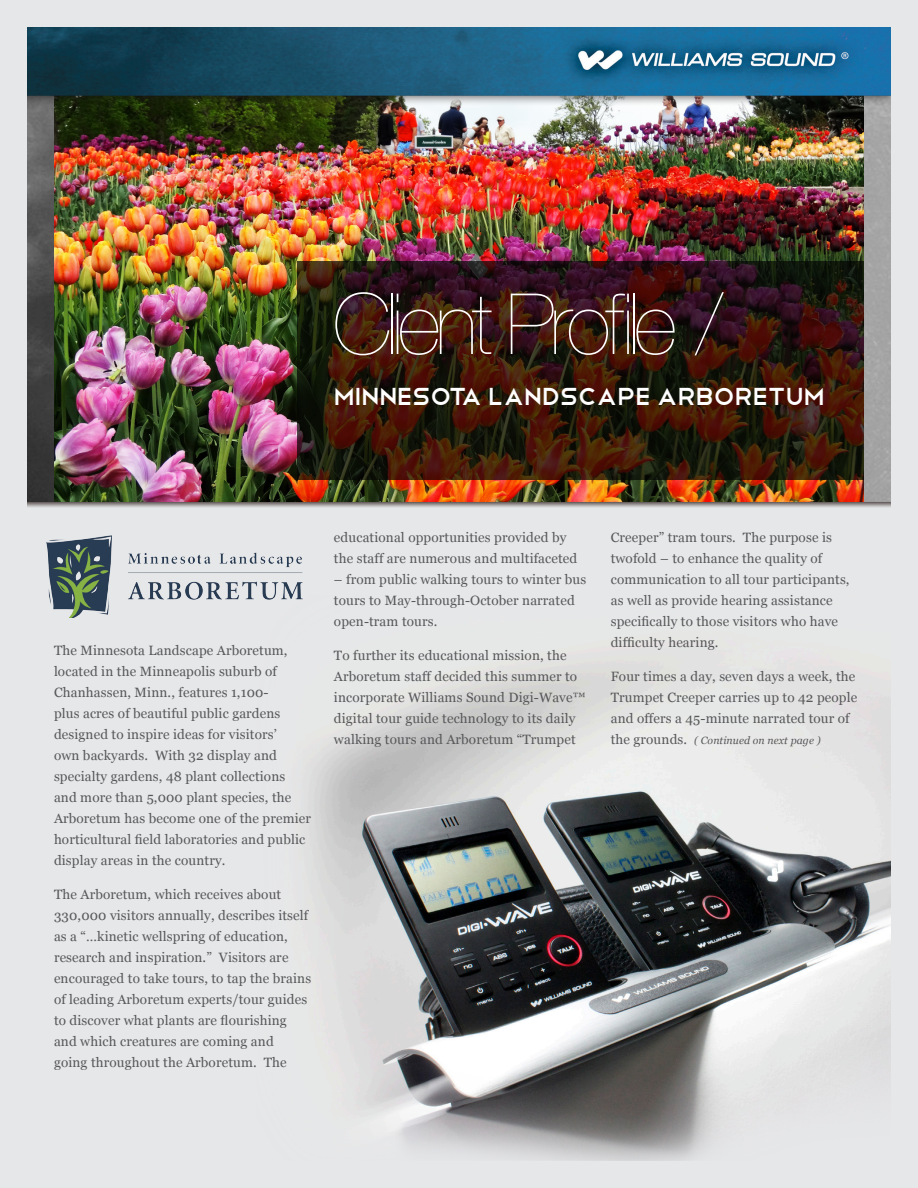
<style>
.page{position:relative;width:918px;height:1188px;background:#e6e7e9}
.page>*{position:absolute;margin:0;border:0;box-sizing:border-box;transform-origin:0 0}
.client_profile{font:200 84.6px "Helvetica Neue";letter-spacing:-.06em;color:#fff}
.profile_name{font:32.25px "Telegrafico";letter-spacing:-.04em;color:#fff}
.body_copy{font:13.5px/21px "Georgia";letter-spacing:.01em;color:#57585a}
.body_copy-2{font:italic 10.5px "Georgia";letter-spacing:.01em;color:#57585a}
.s1{font-style:normal;font-size:13.5px}
</style>
<div class="page">
<svg style="left:27px;top:501px;width:864px;height:6px;background:#968a83"></svg>
<img style="left:27px;top:114px;width:27px;height:387px">
<img style="left:305px;top:654px;width:586px;height:507px">
<img style="left:54px;top:114px;width:810px;height:387px">
<svg style="left:297px;top:261px;width:567px;height:219px;background:#32170d"></svg>
<img style="left:46px;top:535px;width:257px;height:82px">
<img style="left:27px;top:27px;width:864px;height:87px">
<p class="client_profile" style="left:333px;top:275px;width:392px">Client Profile /</p>
<p class="profile_name" style="left:333px;top:375px;width:494px">Minnesota Landscape Arboretum</p>
<p class="body_copy" style="left:54px;top:640px;width:258px">The Minnesota Landscape Arboretum, located in the Minneapolis suburb of Chanhassen, Minn., features 1,100-<br>plus acres of beautiful public gardens designed to inspire ideas for visitors’<br>own backyards. With 32 display and specialty gardens, 48 plant collections and more than 5,000 plant species, the Arboretum has become one of the premier horticultural field laboratories and public display areas in the country.</p>
<p class="body_copy" style="left:54px;top:885px;width:259px">The Arboretum, which receives about 330,000 visitors annually, describes itself as a “…kinetic wellspring of education, research and inspiration.” Visitors are encouraged to take tours, to tap the brains of leading Arboretum experts/tour guides to discover what plants are flourishing and which creatures are coming and<br>going throughout the Arboretum. The</p>
<p class="body_copy" style="left:334px;top:527px;width:245px">educational opportunities provided by the staff are numerous and multifaceted</p>
<p class="body_copy" style="left:334px;top:569px;width:254px">– from public walking tours to winter bus tours to May-through-October narrated open-tram tours.</p>
<p class="body_copy" style="left:334px;top:645px;width:253px">To further its educational mission, the Arboretum staff decided this summer to incorporate Williams Sound Digi-Wave™ digital tour guide technology to its daily walking tours and Arboretum “Trumpet</p>
<p class="body_copy" style="left:611px;top:527px;width:240px">Creeper” tram tours. The purpose is twofold – to enhance the quality of communication to all tour participants, as well as provide hearing assistance specifically to those visitors who have difficulty hearing.</p>
<p class="body_copy" style="left:611px;top:666px;width:248px">Four times a day, seven days a week, the<br>Trumpet Creeper carries up to 42 people and offers a 45-minute narrated tour of</p>
<p class="body_copy-2" style="left:611px;top:734px;width:212px"><span class="s1">the grounds.</span> ( Continued on next page )</p>
</div>
